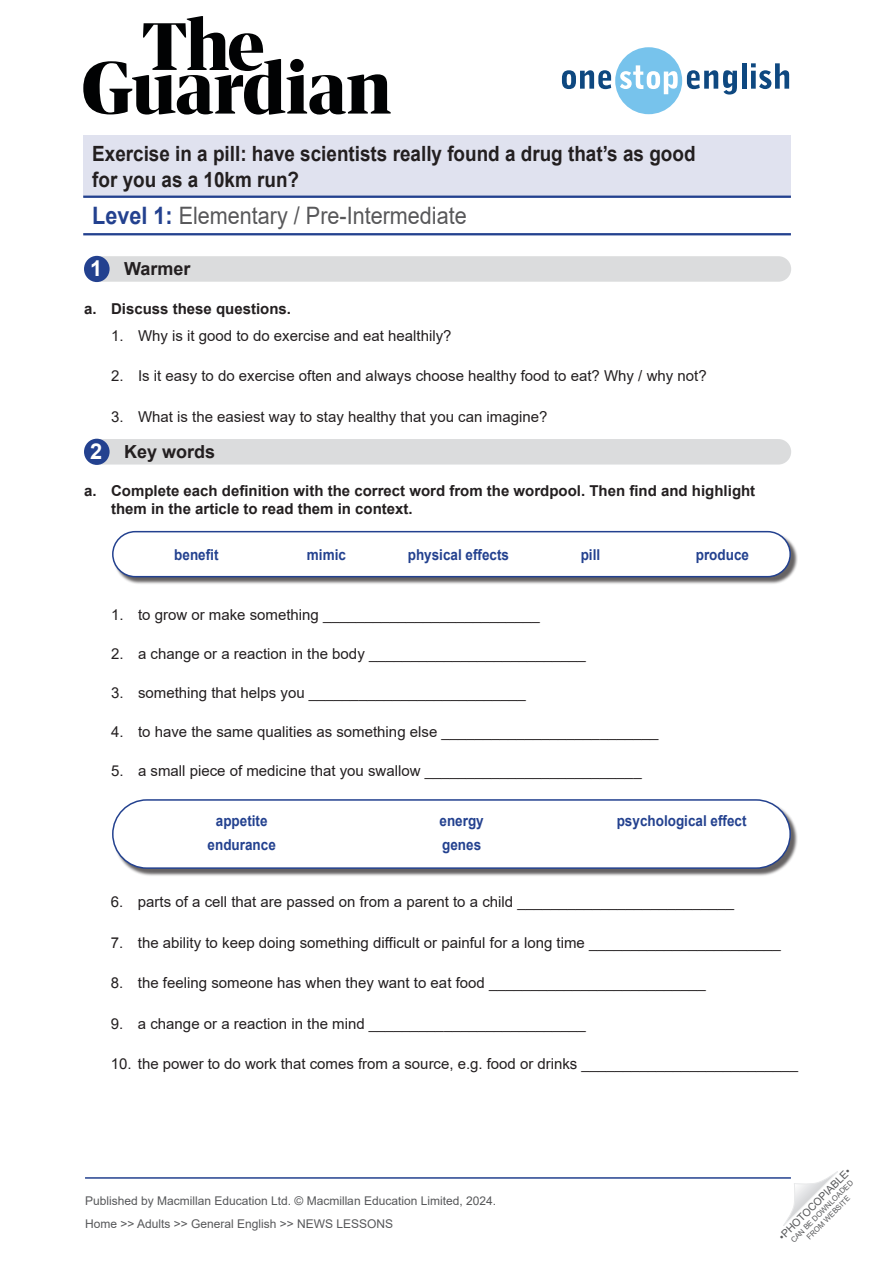
<style>
.page{position:relative;width:893px;height:1263px;background:#fff}
.page>*{position:absolute;margin:0;border:0;box-sizing:border-box;transform-origin:0 0}
.t1{font:24px "Arial";color:#58585a;scale:.9 1}
.t2{font:700 21px/25.2px "Arial";color:#231f20;scale:.9 1}
.t3{font:700 18px "Arial";color:#231f20}
.t4{font:15px "Arial";color:#231f20}
.t5{font:700 15px/18px "Arial";color:#231f20}
.t6{font:700 15px/24px "Arial";color:#23418f;text-align:center;scale:.9 1}
.t7{font:12px/23px "Arial";color:#57585a}
.t8{font:10.5px "Arial";color:#57585a}
.t9{font:7.5px/9px "Arial";color:#57585a;text-align:center}
.s1{font-weight:700;color:#23418f}
.s2{font-size:21.9px;color:#fff}
</style>
<div class="page">
<svg style="left:783px;top:1171px;width:55px;height:55px"></svg>
<svg style="left:83px;top:16px;width:308px;height:99px"></svg>
<svg style="left:562px;top:47px;width:175px;height:67px"></svg>
<hr style="left:742px;top:63px;width:4px;height:26px;background:#0e4880">
<svg style="left:751px;top:63px;width:38px;height:26px"></svg>
<hr style="left:85px;top:1177px;width:706px;height:2px;background:#23418f">
<hr style="left:83px;top:233px;width:708px;height:2px;background:#23418f">
<div style="left:83px;top:136px;width:708px;height:61px;background:#e0e2ef"></div>
<hr style="left:83px;top:196px;width:708px;height:2px;background:#23418f">
<div style="left:85px;top:256px;width:706px;height:26px;background:#dbdcdd;border-radius:13px"></div>
<div style="left:84px;top:256px;width:26px;height:26px;background:#23418f;border-radius:50%"></div>
<div style="left:85px;top:439px;width:706px;height:25px;background:#dbdcdd;border-radius:13px"></div>
<div style="left:84px;top:439px;width:26px;height:26px;background:#23418f;border-radius:50%"></div>
<div style="left:113px;top:532px;width:685px;height:53px;background:#231f20;opacity:.7"></div>
<div style="left:113px;top:532px;width:677px;height:45px;background:#fff;border-radius:22px"></div>
<div style="left:112px;top:531px;width:679px;height:46px;border:2px solid #23418f;border-radius:22px"></div>
<div style="left:113px;top:801px;width:685px;height:75px;background:#231f20;opacity:.7"></div>
<div style="left:113px;top:800px;width:677px;height:68px;background:#fff;border-radius:34px"></div>
<div style="left:112px;top:799px;width:679px;height:70px;border:2px solid #23418f;border-radius:34px"></div>
<h2 class="t2" style="left:92px;top:142px;width:672px">Exercise in a pill: have scientists really found a drug that’s as good for you as a 10km run?</h2>
<h1 class="t1" style="left:92px;top:199px;width:418px"><span class="s1">Level 1:</span> Elementary / Pre-Intermediate</h1>
<p class="t3" style="left:90px;top:257px;width:102px"><span class="s2">1</span> Warmer</p>
<p class="t5" style="left:84px;top:300px;width:209px">a. Discuss these questions.</p>
<p class="t4" style="left:111px;top:325px;width:342px">1. Why is it good to do exercise and eat healthily?</p>
<p class="t4" style="left:111px;top:365px;width:597px">2. Is it easy to do exercise often and always choose healthy food to eat? Why / why not?</p>
<p class="t4" style="left:111px;top:406px;width:438px">3. What is the easiest way to stay healthy that you can imagine?</p>
<p class="t3" style="left:90px;top:440px;width:127px"><span class="s2">2</span> Key words</p>
<p class="t5" style="left:111px;top:483px;width:646px;text-indent:-27px">a. Complete each definition with the correct word from the wordpool. Then find and highlight them in the article to read them in context.</p>
<p class="t6" style="left:174px;top:543px;width:51px">benefit</p>
<p class="t6" style="left:307px;top:543px;width:45px">mimic</p>
<p class="t6" style="left:408px;top:543px;width:114px">physical effects</p>
<p class="t6" style="left:581px;top:543px;width:23px">pill</p>
<p class="t6" style="left:696px;top:543px;width:61px">produce</p>
<p class="t4" style="left:111px;top:604px;width:430px">1. to grow or make something __________________________</p>
<p class="t4" style="left:111px;top:643px;width:476px">2. a change or a reaction in the body __________________________</p>
<p class="t4" style="left:111px;top:682px;width:416px">3. something that helps you __________________________</p>
<p class="t4" style="left:111px;top:721px;width:549px">4. to have the same qualities as something else __________________________</p>
<p class="t4" style="left:111px;top:760px;width:532px">5. a small piece of medicine that you swallow __________________________</p>
<p class="t6" style="left:208px;top:809px;width:77px">appetite endurance</p>
<p class="t6" style="left:440px;top:809px;width:51px;text-align:left">energy genes</p>
<p class="t6" style="left:617px;top:809px;width:146px">psychological effect</p>
<p class="t4" style="left:111px;top:892px;width:625px">6. parts of a cell that are passed on from a parent to a child __________________________</p>
<p class="t4" style="left:111px;top:933px;width:671px">7. the ability to keep doing something difficult or painful for a long time _______________________</p>
<p class="t4" style="left:111px;top:973px;width:596px">8. the feeling someone has when they want to eat food __________________________</p>
<p class="t4" style="left:111px;top:1014px;width:476px">9. a change or a reaction in the mind __________________________</p>
<p class="t4" style="left:111px;top:1054px;width:689px">10. the power to do work that comes from a source, e.g. food or drinks __________________________</p>
<p class="t7" style="left:85px;top:1189px;width:413px">Published by Macmillan Education Ltd. © Macmillan Education Limited, 2024.<br>Home &gt;&gt; Adults &gt;&gt; General English &gt;&gt; NEWS LESSONS</p>
<p class="t8" style="left:775px;top:1233px;width:99px;rotate:-45deg">•PHOTOCOPIABLE•</p>
<p class="t9" style="left:789px;top:1238px;width:86px;rotate:-45deg">CAN BE DOWNLOADED<br>FROM WEBSITE</p>
</div>
